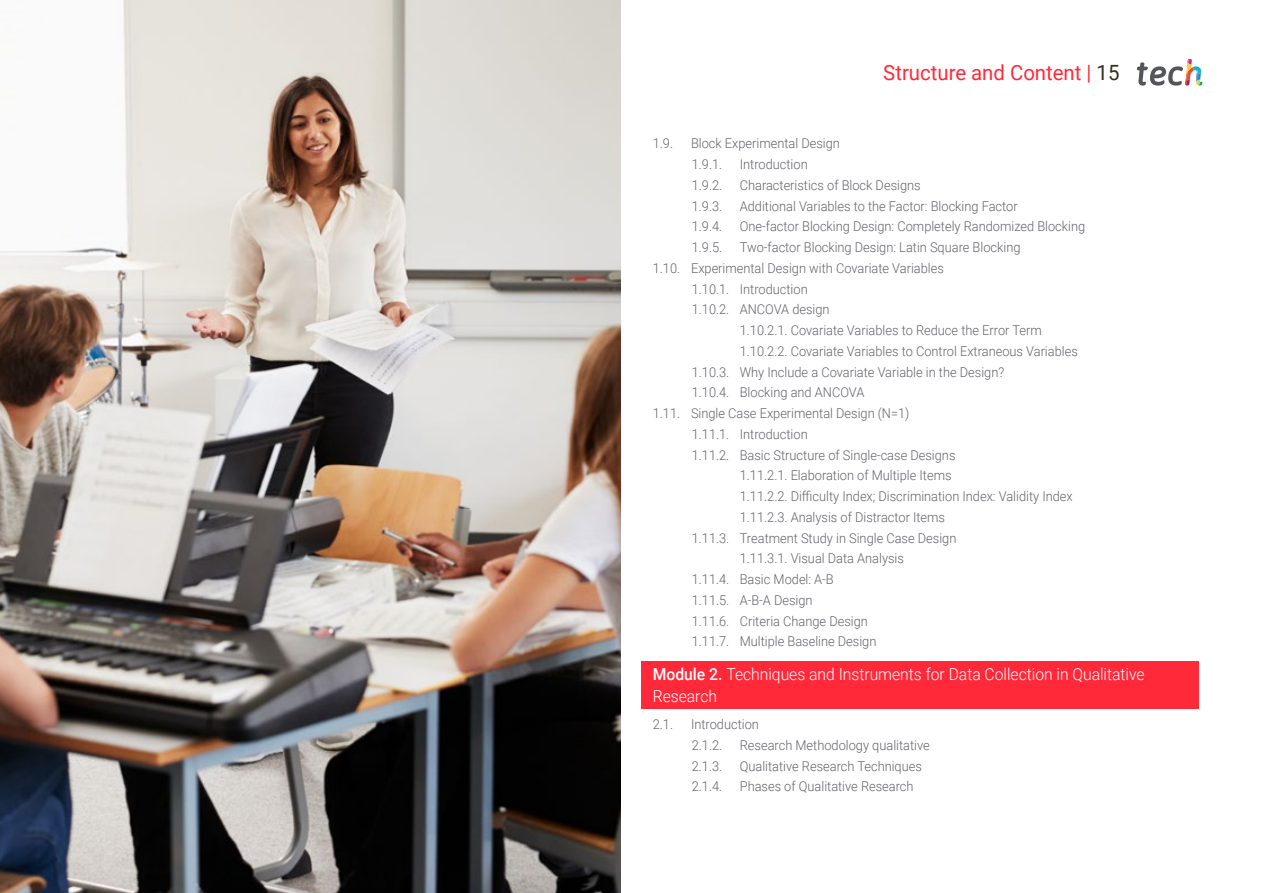
<style>
.page{position:relative;width:1263px;height:893px;background:#fff}
.page>*{position:absolute;margin:0;border:0;box-sizing:border-box;transform-origin:0 0}
.t1{font:21px "Roboto";color:#ff293a}
.t2{font:300 16.5px/22.5px "Roboto";color:#fff;scale:.95 1}
.t3{font:300 13.5px/20.7px "Roboto";color:#61646a;scale:.95 1}
.s1{color:#312e20}
.s2{font-weight:500}
</style>
<div class="page">
<svg style="left:1137px;top:59px;width:65px;height:27px"></svg>
<div style="left:642px;top:661px;width:557px;height:47px;background:#ff293a"></div>
<img style="left:0;top:0;width:621px;height:893px">
<p class="t3" style="left:653px;top:133px;width:23px">1.9.</p>
<p class="t3" style="left:691px;top:133px;width:158px">Block Experimental Design<br>1.9.1.</p>
<p class="t3" style="left:740px;top:153px;width:73px">Introduction</p>
<h1 class="t1" style="left:883px;top:57px;width:238px">Structure and Content | <span class="s1">15</span></h1>
<p class="t3" style="left:692px;top:174px;width:34px">1.9.2.</p>
<p class="t3" style="left:740px;top:174px;width:192px">Characteristics of Block Designs</p>
<p class="t3" style="left:692px;top:195px;width:34px">1.9.3.</p>
<p class="t3" style="left:740px;top:195px;width:294px">Additional Variables to the Factor: Blocking Factor</p>
<p class="t3" style="left:692px;top:216px;width:34px">1.9.4.</p>
<p class="t3" style="left:740px;top:216px;width:365px">One-factor Blocking Design: Completely Randomized Blocking</p>
<p class="t3" style="left:692px;top:236px;width:34px">1.9.5.</p>
<p class="t3" style="left:740px;top:236px;width:297px">Two-factor Blocking Design: Latin Square Blocking</p>
<p class="t3" style="left:653px;top:257px;width:308px">1.10. Experimental Design with Covariate Variables</p>
<p class="t3" style="left:692px;top:278px;width:124px">1.10.1. Introduction</p>
<p class="t3" style="left:692px;top:299px;width:147px">1.10.2. ANCOVA design</p>
<p class="t3" style="left:740px;top:319px;width:319px">1.10.2.1. Covariate Variables to Reduce the Error Term</p>
<p class="t3" style="left:740px;top:340px;width:357px">1.10.2.2. Covariate Variables to Control Extraneous Variables</p>
<p class="t3" style="left:692px;top:361px;width:330px">1.10.3. Why Include a Covariate Variable in the Design?</p>
<p class="t3" style="left:692px;top:382px;width:183px">1.10.4. Blocking and ANCOVA</p>
<p class="t3" style="left:653px;top:402px;width:272px">1.11. Single Case Experimental Design (N=1)</p>
<p class="t3" style="left:692px;top:423px;width:124px">1.11.1. Introduction</p>
<p class="t3" style="left:692px;top:444px;width:279px">1.11.2. Basic Structure of Single-case Designs</p>
<p class="t3" style="left:740px;top:465px;width:224px">1.11.2.1. Elaboration of Multiple Items</p>
<p class="t3" style="left:740px;top:485px;width:352px">1.11.2.2. Difficulty Index; Discrimination Index: Validity Index</p>
<p class="t3" style="left:740px;top:506px;width:218px">1.11.2.3. Analysis of Distractor Items</p>
<p class="t3" style="left:692px;top:527px;width:280px">1.11.3. Treatment Study in Single Case Design</p>
<p class="t3" style="left:740px;top:548px;width:174px">1.11.3.1. Visual Data Analysis</p>
<p class="t3" style="left:692px;top:568px;width:151px">1.11.4. Basic Model: A-B</p>
<p class="t3" style="left:692px;top:589px;width:129px">1.11.5. A-B-A Design</p>
<p class="t3" style="left:692px;top:610px;width:187px">1.11.6. Criteria Change Design</p>
<p class="t3" style="left:692px;top:631px;width:196px">1.11.7. Multiple Baseline Design</p>
<p class="t2" style="left:653px;top:662px;width:519px"><span class="s2">Module 2.</span> Techniques and Instruments for Data Collection in Qualitative<br>Research</p>
<p class="t3" style="left:653px;top:713px;width:23px">2.1.</p>
<p class="t3" style="left:691px;top:713px;width:73px">Introduction<br>2.1.2.</p>
<p class="t3" style="left:740px;top:734px;width:201px">Research Methodology qualitative</p>
<p class="t3" style="left:692px;top:755px;width:34px">2.1.3.</p>
<p class="t3" style="left:740px;top:755px;width:193px">Qualitative Research Techniques</p>
<p class="t3" style="left:692px;top:776px;width:34px">2.1.4.</p>
<p class="t3" style="left:740px;top:776px;width:184px">Phases of Qualitative Research</p>
</div>
